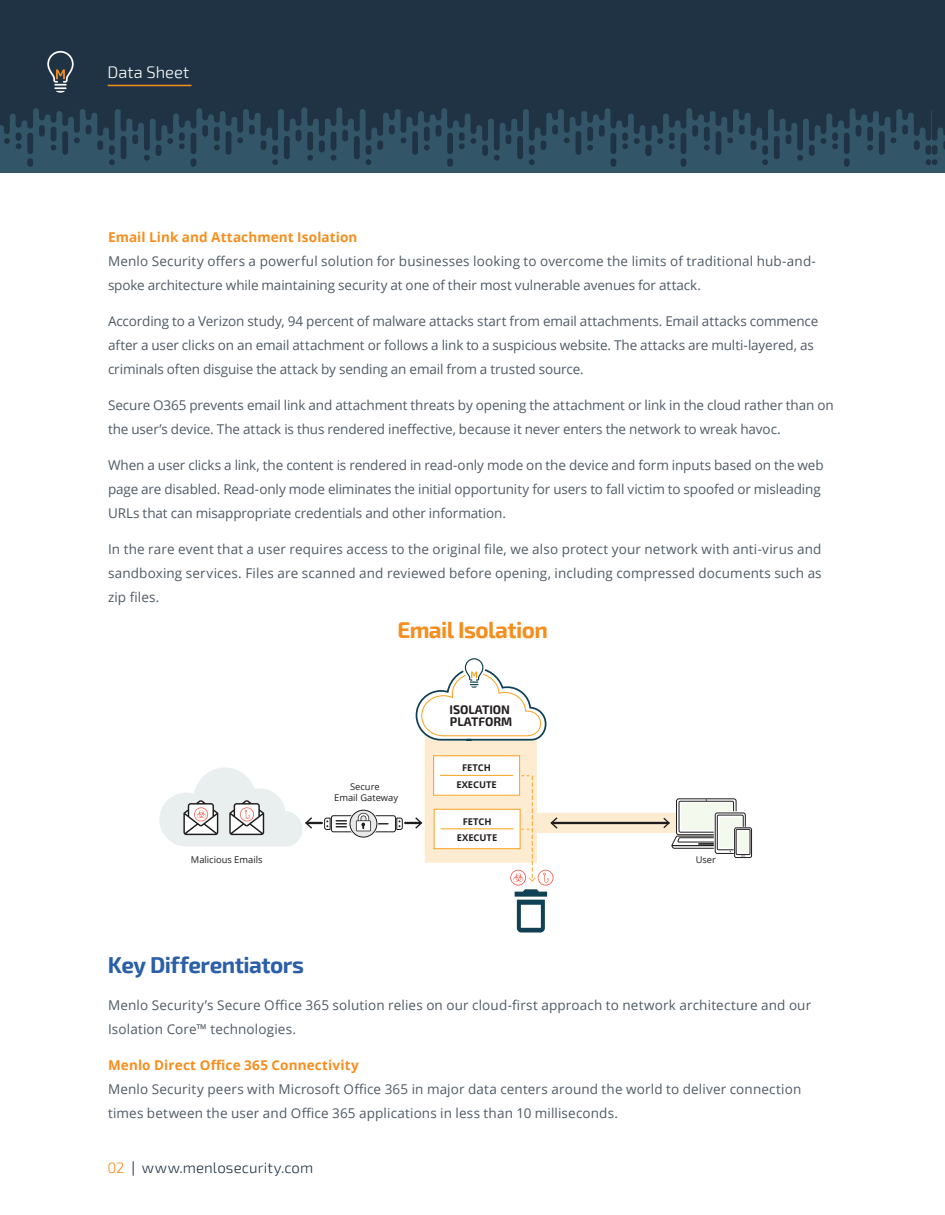
<style>
.page{position:relative;width:945px;height:1215px;background:#fff}
.page>*{position:absolute;margin:0;border:0;box-sizing:border-box;transform-origin:0 0}
.t1{font:700 22.5px "Exo 2";letter-spacing:-.02em;color:#2b5fa8}
.t2{font:700 22.5px "Exo 2";letter-spacing:-.025em;color:#f68e1e}
.t3{font:300 16.5px "Exo 2";letter-spacing:.005em;color:#fff}
.t4{font:300 15px "Exo 2";letter-spacing:.01em;color:#203344}
.t5{font:13.5px/24px "Open Sans";letter-spacing:-.005em;color:#505a65}
.t6{font:700 13.5px "Open Sans";letter-spacing:.01em;color:#f68e1e}
.t7{font:700 12.15px/12.6px "Exo 2";color:#231f20}
.t8{font:9.3px/10.6px "Open Sans";color:#231f20;text-align:center}
.t9{font:700 9.3px/16.2px "Open Sans";color:#231f20;text-align:center}
.s1{color:#f68e1e}
.s2{font-weight:400}
</style>
<div class="page">
<div style="left:932px;top:0;width:13px;height:172px;background:#325668"></div>
<svg style="left:932px;top:0;width:13px;height:165px;background:#223849"></svg>
<div style="left:0;top:0;width:932px;height:172px;background:#325668"></div>
<svg style="left:0;top:0;width:319px;height:167px;fill:#203344"></svg>
<svg style="left:651px;top:0;width:281px;height:167px;fill:#203344"></svg>
<svg style="left:319px;top:0;width:332px;height:167px;fill:#203344"></svg>
<div style="left:331px;top:815px;width:65px;height:17px;border:1px solid #1f1c1d;border-radius:2px"></div>
<svg style="left:159px;top:767px;width:188px;height:80px"></svg>
<svg style="left:349px;top:809px;width:29px;height:29px"></svg>
<svg style="left:350px;top:810px;width:27px;height:27px"></svg>
<div style="left:350px;top:810px;width:27px;height:27px;border:1px solid #1f1c1d;border-radius:50%"></div>
<svg style="left:356px;top:813px;width:33px;height:18px"></svg>
<div style="left:715px;top:813px;width:31px;height:41px;border:1px solid #1f1c1d;border-radius:2px"></div>
<div style="left:734px;top:827px;width:18px;height:31px;border:1px solid #1f1c1d;border-radius:2px"></div>
<div style="left:736px;top:829px;width:14px;height:26px;border:1px solid #1f1c1d"></div>
<div style="left:738px;top:831px;width:11px;height:22px;background:#f3f9ec"></div>
<svg style="left:396px;top:658px;width:349px;height:275px"></svg>
<hr style="left:108px;top:85px;width:83px;height:1px;background:#f68e1e">
<svg style="left:47px;top:51px;width:27px;height:42px"></svg>
<p class="t3" style="left:107px;top:62px;width:83px">Data Sheet</p>
<p class="t6" style="left:108px;top:227px;width:251px">Email Link and Attachment Isolation</p>
<p class="t5" style="left:108px;top:248px;width:709px">Menlo Security offers a powerful solution for businesses looking to overcome the limits of traditional hub-and&shy;spoke architecture while maintaining security at one of their most vulnerable avenues for attack.</p>
<p class="t5" style="left:108px;top:308px;width:712px">According to a Verizon study, 94 percent of malware attacks start from email attachments. Email attacks commence after a user clicks on an email attachment or follows a link to a suspicious website. The attacks are multi-layered, as criminals often disguise the attack by sending an email from a trusted source.</p>
<p class="t5" style="left:108px;top:392px;width:727px">Secure O365 prevents email link and attachment threats by opening the attachment or link in the cloud rather than on the user’s device. The attack is thus rendered ineffective, because it never enters the network to wreak havoc.</p>
<p class="t5" style="left:108px;top:452px;width:717px">When a user clicks a link, the content is rendered in read-only mode on the device and form inputs based on the web page are disabled. Read-only mode eliminates the initial opportunity for users to fall victim to spoofed or misleading<br>URLs that can misappropriate credentials and other information.</p>
<p class="t5" style="left:108px;top:536px;width:715px;text-align:justify">In the rare event that a user requires access to the original file, we also protect your network with anti-virus and sandboxing services. Files are scanned and reviewed before opening, including compressed documents such as zip files.</p>
<h1 class="t2" style="left:397px;top:616px;width:152px">Email Isolation</h1>
<p class="t8" style="left:191px;top:854px;width:73px">Malicious Emails</p>
<p class="t8" style="left:334px;top:781px;width:65px">Secure<br>Email Gateway</p>
<p class="t7" style="left:449px;top:703px;width:64px">ISOLATION<br>PLATFORM</p>
<p class="t9" style="left:456px;top:760px;width:42px">FETCH<br>EXECUTE</p>
<p class="t9" style="left:457px;top:813px;width:42px">FETCH<br>EXECUTE</p>
<p class="t8" style="left:696px;top:854px;width:22px">User</p>
<h1 class="t1" style="left:108px;top:952px;width:198px">Key Differentiators</h1>
<p class="t5" style="left:108px;top:992px;width:705px">Menlo Security’s Secure Office 365 solution relies on our cloud-first approach to network architecture and our<br>Isolation Core™ technologies.</p>
<p class="t6" style="left:108px;top:1055px;width:252px">Menlo Direct Office 365 Connectivity</p>
<p class="t5" style="left:108px;top:1076px;width:695px">Menlo Security peers with Microsoft Office 365 in major data centers around the world to deliver connection times between the user and Office 365 applications in less than 10 milliseconds.</p>
<p class="t4" style="left:107px;top:1159px;width:207px"><span class="s1">02</span> <span class="s2">|</span> www.menlosecurity.com</p>
</div>
